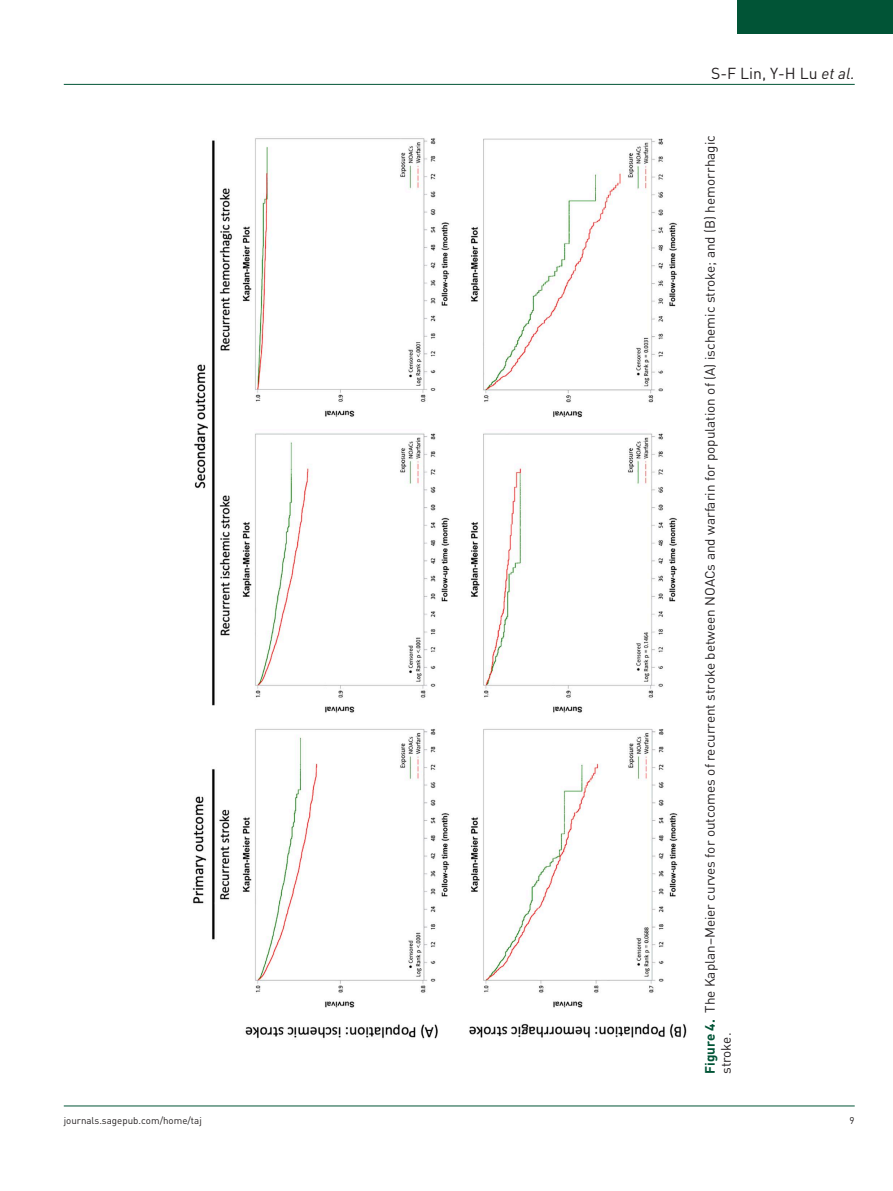
<style>
.page{position:relative;width:893px;height:1191px;background:#fff}
.page>*{position:absolute;margin:0;border:0;box-sizing:border-box;transform-origin:0 0}
.t1{font:15.75px "DIN";color:#231f20}
.t2{font:13.5px/15.8px "DIN";color:#231f20}
.t3{font:9.75px "DIN";color:#231f20}
.s1{font-style:italic}
.s2{font-weight:700;color:#015436}
</style>
<div class="page">
<hr style="left:64px;top:84px;width:791px;height:1px;background:#015436">
<hr style="left:64px;top:1105px;width:791px;height:1px;background:#015436">
<div style="left:738px;top:0;width:155px;height:34px;background:#015436"></div>
<img style="left:192px;top:138px;width:495px;height:901px">
<p class="t1" style="left:711px;top:63px;width:145px">S-F Lin, Y-H Lu <span class="s1">et al.</span></p>
<p class="t2" style="left:702px;top:1074px;width:940px;rotate:-90deg"><span class="s2">Figure 4.</span> The Kaplan–Meier curves for outcomes of recurrent stroke between NOACs and warfarin for population of (A) ischemic stroke; and (B) hemorrhagic stroke.</p>
<p class="t3" style="left:64px;top:1114px;width:140px">journals.sagepub.com/home/taj</p>
<p class="t3" style="left:850px;top:1114px;width:7px">9</p>
</div>
